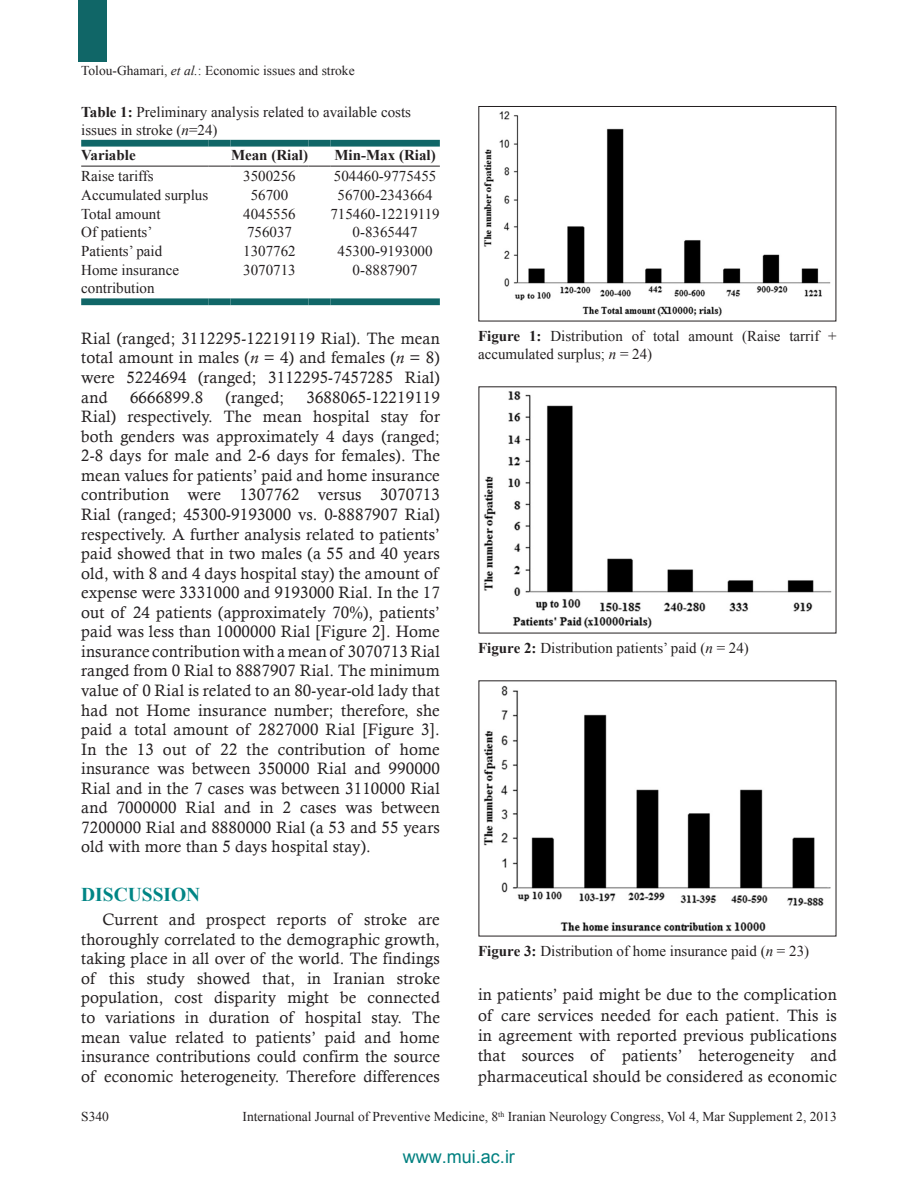
<style>
.page{position:relative;width:918px;height:1188px;background:#fff}
.page>*{position:absolute;margin:0;border:0;box-sizing:border-box;transform-origin:0 0}
.t1{font:700 19.5px "Times New Roman";color:#008585}
.t2{font:18px "Arial";color:#008080}
.TX{font:16.5px/19.5px "Calisto";letter-spacing:.01em;color:#231f20;text-align:justify}
.TB{font:15px "Times New Roman";color:#231f20}
.FGC{font:15px/18px "Times New Roman";color:#231f20}
.TT{font:15px/18px "Times New Roman";color:#231f20}
.TBL{font:15px/18px "Times New Roman";color:#231f20}
.TCH{font:700 15px "Times New Roman";color:#231f20}
.VRF{font:13.5px "Times New Roman";color:#231f20}
.V_FOLIO{font:13.5px "Times New Roman";color:#231f20}
.s1{font-style:italic}
.s2{font-weight:700}
</style>
<div class="page">
<div style="left:78px;top:0;width:29px;height:61px;background:#106667"></div>
<div style="left:81px;top:298px;width:128px;height:7px;background:#106667"></div>
<div style="left:209px;top:298px;width:22px;height:7px;background:#106667"></div>
<div style="left:231px;top:298px;width:78px;height:7px;background:#106667"></div>
<div style="left:309px;top:298px;width:21px;height:7px;background:#106667"></div>
<div style="left:330px;top:298px;width:110px;height:7px;background:#106667"></div>
<hr style="left:81px;top:166px;width:128px;height:1px;background:#231f20">
<svg style="left:209px;top:166px;width:22px;height:1px"></svg>
<hr style="left:231px;top:166px;width:78px;height:1px;background:#231f20">
<svg style="left:309px;top:166px;width:21px;height:1px"></svg>
<hr style="left:330px;top:166px;width:110px;height:1px;background:#231f20">
<div style="left:81px;top:140px;width:128px;height:7px;background:#106667"></div>
<div style="left:209px;top:140px;width:22px;height:7px;background:#106667"></div>
<div style="left:231px;top:140px;width:78px;height:7px;background:#106667"></div>
<div style="left:309px;top:140px;width:21px;height:7px;background:#106667"></div>
<div style="left:330px;top:140px;width:110px;height:7px;background:#106667"></div>
<img style="left:483px;top:111px;width:348px;height:206px">
<div style="left:479px;top:106px;width:357px;height:215px;border:1px solid #231f20"></div>
<img style="left:483px;top:391px;width:349px;height:238px">
<img style="left:483px;top:685px;width:348px;height:247px">
<p class="VRF" style="left:81px;top:62px;width:275px">Tolou‑Ghamari, <span class="s1">et al.</span>: Economic issues and stroke</p>
<p class="TT" style="left:81px;top:102px;width:331px"><span class="s2">Table 1:</span> Preliminary analysis related to available costs issues in stroke (<span class="s1">n</span>=24)</p>
<p class="TCH" style="left:81px;top:144px;width:56px">Variable</p>
<p class="TCH" style="left:231px;top:144px;width:79px">Mean (Rial)</p>
<p class="TCH" style="left:335px;top:144px;width:103px">Min‑Max (Rial)</p>
<p class="TB" style="left:81px;top:166px;width:74px">Raise tariffs</p>
<p class="TB" style="left:243px;top:166px;width:54px">3500256</p>
<p class="TB" style="left:334px;top:166px;width:104px">504460‑9775455</p>
<p class="TB" style="left:81px;top:185px;width:129px">Accumulated surplus</p>
<p class="TB" style="left:251px;top:185px;width:39px">56700</p>
<p class="TB" style="left:338px;top:185px;width:96px">56700‑2343664</p>
<p class="TB" style="left:81px;top:203px;width:81px">Total amount</p>
<p class="TB" style="left:243px;top:203px;width:54px">4045556</p>
<p class="TB" style="left:330px;top:203px;width:111px">715460‑12219119</p>
<p class="TB" style="left:81px;top:222px;width:73px">Of patients’</p>
<p class="TB" style="left:247px;top:222px;width:46px">756037</p>
<p class="TB" style="left:353px;top:222px;width:66px">0‑8365447</p>
<p class="TB" style="left:81px;top:241px;width:82px">Patients’ paid</p>
<p class="TB" style="left:243px;top:241px;width:54px">1307762</p>
<p class="TB" style="left:338px;top:241px;width:96px">45300‑9193000</p>
<p class="TBL" style="left:81px;top:261px;width:99px">Home insurance contribution</p>
<p class="TBL" style="left:243px;top:261px;width:54px">3070713</p>
<p class="TBL" style="left:353px;top:261px;width:66px">0‑8887907</p>
<p class="TX" style="left:81px;top:328px;width:360px">Rial (ranged; 3112295‑12219119 Rial). The mean total amount in males (<span class="s1">n</span> = 4) and females (<span class="s1">n</span> = 8) were 5224694 (ranged; 3112295‑7457285 Rial) and</p>
<p class="TX" style="left:130px;top:387px;width:75px">6666899.8</p>
<p class="TX" style="left:226px;top:387px;width:60px">(ranged;</p>
<p class="TX" style="left:81px;top:387px;width:360px;text-indent:225px">3688065‑12219119<br>Rial) respectively. The mean hospital stay for both genders was approximately 4 days (ranged; 2‑8 days for male and 2‑6 days for females). The mean values for patients’ paid and home insurance contribution were 1307762 versus 3070713<br>Rial (ranged; 45300‑9193000 vs. 0‑8887907 Rial) respectively. A further analysis related to patients’ paid showed that in two males (a 55 and 40 years old, with 8 and 4 days hospital stay) the amount of expense were 3331000 and 9193000 Rial. In the 17 out of 24 patients (approximately 70%), patients’ paid was less than 1000000 Rial [Figure 2]. Home insurance contribution with a mean of 3070713 Rial ranged from 0 Rial to 8887907 Rial. The minimum value of 0 Rial is related to an 80‑year‑old lady that had not Home insurance number; therefore, she paid a total amount of 2827000 Rial [Figure 3].<br>In the 13 out of 22 the contribution of home insurance was between 350000 Rial and 990000<br>Rial and in the 7 cases was between 3110000 Rial and 7000000 Rial and in 2 cases was between 7200000 Rial and 8880000 Rial (a 53 and 55 years old with more than 5 days hospital stay).</p>
<h1 class="t1" style="left:81px;top:881px;width:121px">DISCUSSION</h1>
<p class="TX" style="left:81px;top:910px;width:360px;text-indent:21px">Current and prospect reports of stroke are thoroughly correlated to the demographic growth, taking place in all over of the world. The findings of this study showed that, in Iranian stroke population, cost disparity might be connected to variations in duration of hospital stay. The mean value related to patients’ paid and home insurance contributions could confirm the source of economic heterogeneity. Therefore differences</p>
<p class="FGC" style="left:478px;top:326px;width:360px"><span class="s2">Figure 1:</span> Distribution of total amount (Raise tarrif + accumulated surplus; <span class="s1">n</span> = 24)</p>
<p class="FGC" style="left:478px;top:638px;width:272px"><span class="s2">Figure 2:</span> Distribution patients’ paid (<span class="s1">n</span> = 24)</p>
<p class="FGC" style="left:478px;top:941px;width:333px"><span class="s2">Figure 3:</span> Distribution of home insurance paid (<span class="s1">n</span> = 23)</p>
<p class="TX" style="left:478px;top:984px;width:360px;line-height:20.4px">in patients’ paid might be due to the complication of care services needed for each patient. This is in agreement with reported previous publications that sources of patients’ heterogeneity and pharmaceutical should be considered as economic</p>
<p class="V_FOLIO" style="left:81px;top:1108px;width:29px">S340</p>
<p class="VRF" style="left:243px;top:1108px;width:596px">International Journal of Preventive Medicine, 8<sup>th</sup> Iranian Neurology Congress, Vol 4, Mar Supplement 2, 2013</p>
<p class="t2" style="left:403px;top:1145px;width:113px">www.mui.ac.ir</p>
</div>
